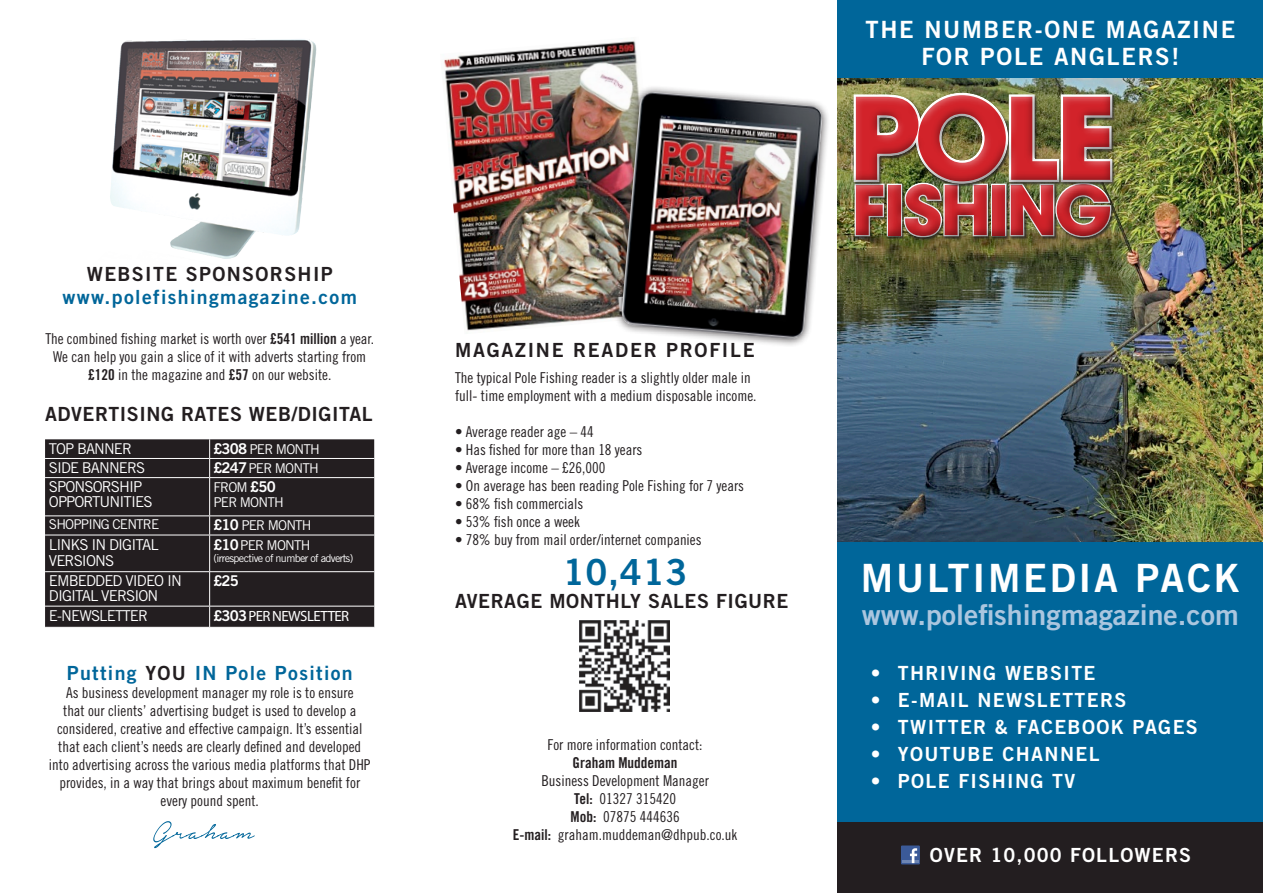
<style>
.page{position:relative;width:1263px;height:893px;background:#fff}
.page>*{position:absolute;margin:0;border:0;box-sizing:border-box;transform-origin:0 0}
.t1{font:700 112.35px "ITC Avant Garde Std";color:#d2232a}
.t2{font:700 67.65px "ITC Avant Garde Std";letter-spacing:-.04em;color:#d2232a}
.t3{font:39px "Trade Gothic LT Std Bd 2";letter-spacing:.07em;color:#fff}
.t4{font:36px "Trade Gothic LT Std Bd 2";color:#00669a}
.t5{font:28.5px "Trade Gothic LT Std Bd 2";color:#abc6df}
.t6{font:23.85px/27.5px "Trade Gothic LT Std Bd 2";letter-spacing:.07em;color:#fff;text-align:center}
.t7{font:19.5px "Trade Gothic LT Std Bd 2";letter-spacing:.07em;color:#fff}
.t8{font:19.5px "Trade Gothic LT Std Bd 2";letter-spacing:.03em;color:#231e20}
.t9{font:19.5px "Trade Gothic LT Std Bd 2";letter-spacing:.07em;color:#00669a}
.t10{font:19.5px "Trade Gothic LT Std Bd 2";letter-spacing:.09em;color:#231e20}
.t11{font:19.5px "Trade Gothic LT Std Bd 2";letter-spacing:.07em;color:#231e20}
.t12{font:15px/18px "Trade Gothic LT Std Cn 18";color:#231e20;text-align:center}
.t13{font:15px/15px "Trade Gothic LT Std";letter-spacing:-.06em;color:#fff}
.t14{font:14.85px "Trade Gothic LT Std";letter-spacing:-.06em;color:#fff}
.t15{font:14.85px "Myriad Pro";letter-spacing:-.04em;color:#fff}
.t16{font:14.85px "Trade Gothic LT Std Bd 2";color:#fff}
.t17{font:13.5px "Trade Gothic LT Std";letter-spacing:-.06em;color:#fff}
.t18{font:10.8px "Trade Gothic LT Std";letter-spacing:-.06em;color:#fff}
.s1{font-family:"Trade Gothic LT Std Bd Cn 20"}
.s2{font-family:"Trade Gothic LT Std Bd 2";font-size:14.85px}
.s3{font-family:"Trade Gothic LT Std Bd 2"}
.s4{color:#231e20}
</style>
<div class="page">
<div style="left:838px;top:770px;width:425px;height:123px;background:#231e20"></div>
<img style="left:838px;top:77px;width:425px;height:465px">
<img style="left:579px;top:621px;width:91px;height:90px">
<img style="left:110px;top:39px;width:207px;height:220px">
<div style="left:45px;top:439px;width:329px;height:188px;background:#231e20"></div>
<hr style="left:45px;top:458px;width:165px;height:1px;background:#fff">
<hr style="left:210px;top:458px;width:164px;height:1px;background:#fff">
<svg style="left:209px;top:439px;width:1px;height:38px"></svg>
<hr style="left:45px;top:477px;width:165px;height:1px;background:#fff">
<hr style="left:210px;top:477px;width:164px;height:1px;background:#fff">
<hr style="left:209px;top:478px;width:1px;height:37px;background:#fff">
<hr style="left:45px;top:515px;width:165px;height:1px;background:#fff">
<hr style="left:210px;top:515px;width:164px;height:1px;background:#fff">
<svg style="left:209px;top:516px;width:1px;height:19px"></svg>
<hr style="left:45px;top:535px;width:165px;height:1px;background:#fff">
<hr style="left:210px;top:535px;width:164px;height:1px;background:#fff">
<hr style="left:209px;top:535px;width:1px;height:36px;background:#fff">
<hr style="left:45px;top:571px;width:165px;height:1px;background:#fff">
<hr style="left:210px;top:571px;width:164px;height:1px;background:#fff">
<hr style="left:209px;top:572px;width:1px;height:34px;background:#fff">
<hr style="left:45px;top:606px;width:165px;height:1px;background:#fff">
<hr style="left:210px;top:606px;width:164px;height:1px;background:#fff">
<svg style="left:209px;top:606px;width:1px;height:21px"></svg>
<div style="left:838px;top:542px;width:425px;height:279px;background:#00669a"></div>
<div style="left:901px;top:845px;width:19px;height:19px;background:#3b5a98"></div>
<hr style="left:902px;top:860px;width:16px;height:3px;background:#6d85b3">
<svg style="left:910px;top:848px;width:7px;height:15px"></svg>
<div style="left:838px;top:0;width:425px;height:77px;background:#00669a"></div>
<div style="left:845px;top:176px;width:279px;height:74px;background:#231e20;opacity:.75"></div>
<img style="left:851px;top:197px;width:264px;height:42px">
<div style="left:841px;top:80px;width:279px;height:108px;background:#fff;opacity:.75"></div>
<div style="left:844px;top:87px;width:281px;height:110px;background:#231e20;opacity:.75"></div>
<img style="left:444px;top:40px;width:194px;height:291px">
<div style="left:614px;top:84px;width:216px;height:263px;background:#231e20;opacity:.75"></div>
<img style="left:620px;top:92px;width:203px;height:248px">
<svg style="left:153px;top:821px;width:102px;height:27px"></svg>
<p class="t11" style="left:87px;top:262px;width:248px">WEBSITE SPONSORSHIP</p>
<p class="t9" style="left:63px;top:285px;width:296px">www.polefishingmagazine.com</p>
<p class="t12" style="left:45px;top:330px;width:330px">The combined fishing market is worth over <span class="s1">£541 million</span> a year.<br>We can help you gain a slice of it with adverts starting from <span class="s1">£120</span> in the magazine and <span class="s1">£57</span> on our website.</p>
<p class="t8" style="left:45px;top:402px;width:329px">ADVERTISING RATES WEB/DIGITAL</p>
<p class="t14" style="left:49px;top:440px;width:85px">TOP BANNER</p>
<p class="t17" style="left:213px;top:441px;width:108px"><span class="s2">£308</span> PER MONTH</p>
<p class="t14" style="left:49px;top:459px;width:98px">SIDE BANNERS</p>
<p class="t17" style="left:213px;top:460px;width:107px"><span class="s2">£247</span> PER MONTH</p>
<p class="t13" style="left:49px;top:479px;width:105px">SPONSORSHIP<br>OPPORTUNITIES</p>
<p class="t17" style="left:213px;top:479px;width:64px">FROM <span class="s2">£50</span></p>
<p class="t17" style="left:213px;top:494px;width:72px">PER MONTH</p>
<p class="t17" style="left:49px;top:516px;width:112px">SHOPPING CENTRE</p>
<p class="t17" style="left:213px;top:517px;width:100px"><span class="s2">£10</span> PER MONTH</p>
<p class="t13" style="left:49px;top:537px;width:111px">LINKS IN DIGITAL</p>
<p class="t13" style="left:49px;top:553px;width:67px">VERSIONS</p>
<p class="t17" style="left:213px;top:537px;width:99px"><span class="s2">£10</span> PER MONTH</p>
<p class="t18" style="left:213px;top:552px;width:141px">(irrespective of number of adverts)</p>
<p class="t13" style="left:49px;top:573px;width:135px">EMBEDDED VIDEO IN</p>
<p class="t13" style="left:49px;top:588px;width:111px">DIGITAL VERSION</p>
<p class="t16" style="left:213px;top:572px;width:27px">£25</p>
<p class="t13" style="left:49px;top:608px;width:101px">E-NEWSLETTER</p>
<p class="t15" style="left:213px;top:607px;width:137px"><span class="s3">£303</span> PER NEWSLETTER</p>
<p class="t9" style="left:67px;top:660px;width:287px">Putting <span class="s4">YOU</span> IN Pole Position</p>
<p class="t12" style="left:49px;top:683px;width:323px">As business development manager my role is to ensure<br>that our clients’ advertising budget is used to develop a considered, creative and effective campaign. It’s essential that each client’s needs are clearly defined and developed into advertising across the various media platforms that DHP provides, in a way that brings about maximum benefit for every pound spent.</p>
<p class="t10" style="left:455px;top:338px;width:301px">MAGAZINE READER PROFILE</p>
<p class="t12" style="left:455px;top:368px;width:303px;text-align:left">The typical Pole Fishing reader is a slightly older male in full- time employment with a medium disposable income.</p>
<p class="t12" style="left:455px;top:422px;width:140px">• Average reader age – 44</p>
<p class="t12" style="left:455px;top:440px;width:189px">• Has fished for more than 18 years</p>
<p class="t12" style="left:455px;top:458px;width:152px">• Average income – £26,000</p>
<p class="t12" style="left:455px;top:476px;width:291px">• On average has been reading Pole Fishing for 7 years</p>
<p class="t12" style="left:455px;top:494px;width:130px">• 68% fish commercials</p>
<p class="t12" style="left:455px;top:512px;width:126px">• 53% fish once a week</p>
<p class="t12" style="left:455px;top:530px;width:248px">• 78% buy from mail order/internet companies</p>
<p class="t4" style="left:563px;top:550px;width:126px">10,413</p>
<p class="t8" style="left:455px;top:589px;width:335px">AVERAGE MONTHLY SALES FIGURE</p>
<p class="t12" style="left:548px;top:735px;width:156px">For more information contact:</p>
<p class="t12" style="left:541px;top:753px;width:169px"><span class="s1">Graham Muddeman<br></span>Business Development Manager</p>
<p class="t12" style="left:574px;top:789px;width:103px"><span class="s1">Tel:</span> 01327 315420</p>
<p class="t12" style="left:571px;top:807px;width:111px"><span class="s1">Mob:</span> 07875 444636</p>
<p class="t12" style="left:513px;top:825px;width:226px"><span class="s1">E-mail:</span> graham.muddeman@dhpub.co.uk</p>
<p class="t6" style="left:865px;top:15px;width:371px">THE NUMBER-ONE MAGAZINE<br>FOR POLE ANGLERS!</p>
<h1 class="t1" style="left:848px;top:66px;width:268px">POLE</h1>
<h2 class="t2" style="left:851px;top:166px;width:262px">FISHING</h2>
<p class="t3" style="left:861px;top:553px;width:380px">MULTIMEDIA PACK</p>
<p class="t5" style="left:862px;top:597px;width:378px">www.polefishingmagazine.com</p>
<p class="t7" style="left:871px;top:660px;width:226px">• THRIVING WEBSITE</p>
<p class="t7" style="left:871px;top:687px;width:257px">• E-MAIL NEWSLETTERS</p>
<p class="t7" style="left:871px;top:714px;width:328px">• TWITTER &amp; FACEBOOK PAGES</p>
<p class="t7" style="left:871px;top:741px;width:230px">• YOUTUBE CHANNEL</p>
<p class="t7" style="left:871px;top:768px;width:206px">• POLE FISHING TV</p>
<p class="t7" style="left:930px;top:843px;width:263px">OVER 10,000 FOLLOWERS</p>
</div>
